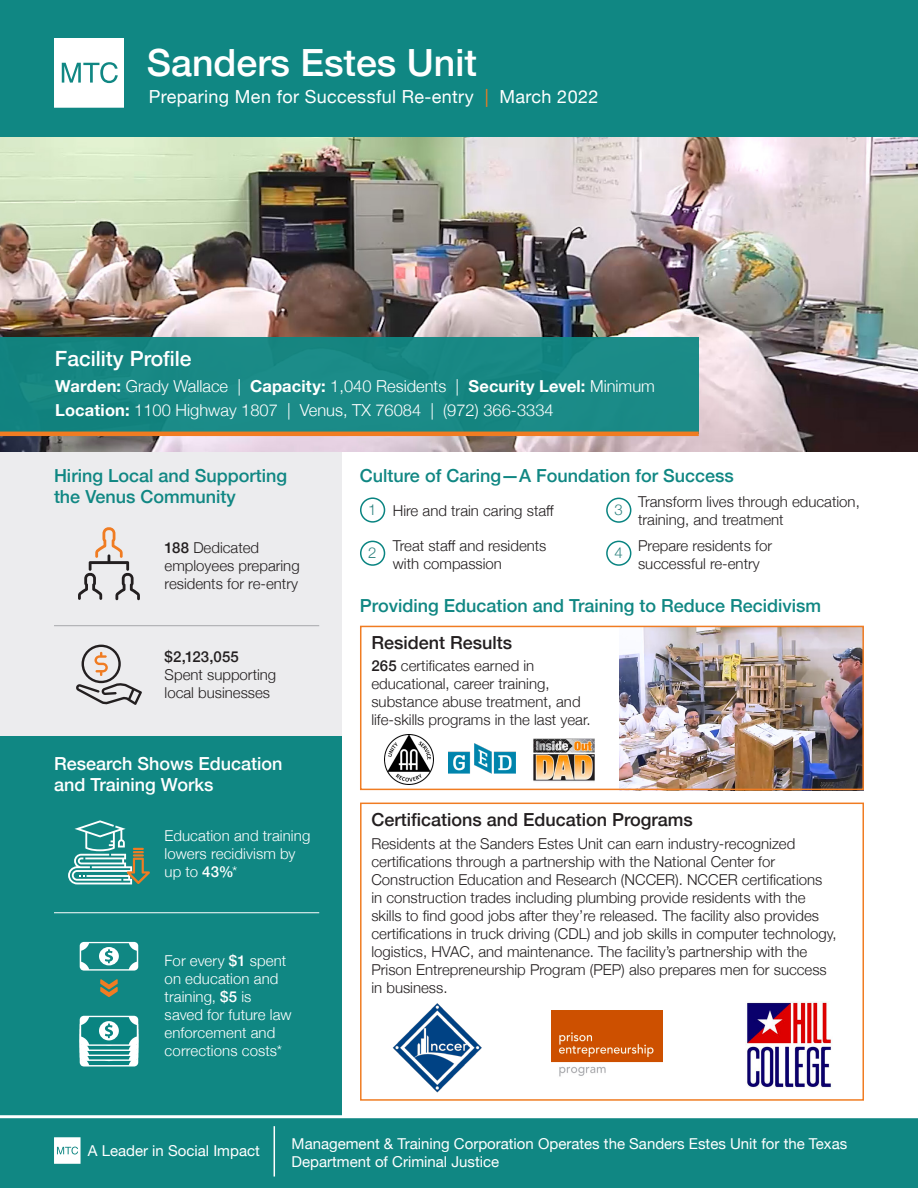
<style>
.page{position:relative;width:918px;height:1188px;background:#fff}
.page>*{position:absolute;margin:0;border:0;box-sizing:border-box;transform-origin:0 0}
.Facility{font:500 37.5px "Helvetica Neue";color:#fff}
.Profile_Headline{font:500 21px "Helvetica Neue";color:#fff}
.Body_Headline{font:500 18px/21px "Helvetica Neue";color:#108783}
.Body_Headline_Black{font:500 18px "Helvetica Neue";color:#231f20}
.Facility_Subhead{font:18px "Helvetica Neue";letter-spacing:.02em;color:#fff}
.Body_Headline_White{font:500 18px/21px "Helvetica Neue";color:#fff}
.Profile_Body{font:300 16.5px/24px "Helvetica Neue";color:#fff}
.Body{font:300 15px/18px "Helvetica Neue";color:#231f20}
.Body_White{font:300 15px/18px "Helvetica Neue";letter-spacing:.005em;color:#fff}
.t1{font:15px/18px "Helvetica Neue";color:#fff}
.Number_in_Circle{font:300 15px "Helvetica Neue";color:#2f8380}
.s1{color:#f07c22}
.s2{font-weight:700}
.s3{font-weight:500}
</style>
<div class="page">
<img style="left:620px;top:629px;width:241px;height:158px">
<div style="left:0;top:451px;width:341px;height:286px;background:#ececee"></div>
<div style="left:0;top:737px;width:341px;height:380px;background:#108783"></div>
<img style="left:0;top:136px;width:918px;height:315px">
<div style="left:0;top:0;width:918px;height:136px;background:#108783"></div>
<div style="left:0;top:1115px;width:918px;height:73px;background:#108783"></div>
<div style="left:0;top:338px;width:699px;height:96px;background:#1a8a86"></div>
<hr style="left:0;top:432px;width:699px;height:4px;background:#f07c22">
<div style="left:360px;top:626px;width:504px;height:164px;border:2px solid #f07c22"></div>
<div style="left:360px;top:803px;width:504px;height:298px;border:2px solid #f07c22"></div>
<img style="left:393px;top:1003px;width:89px;height:89px">
<img style="left:384px;top:735px;width:50px;height:49px">
<img style="left:449px;top:743px;width:66px;height:31px">
<img style="left:533px;top:738px;width:62px;height:44px">
<img style="left:552px;top:1011px;width:111px;height:66px">
<img style="left:746px;top:1001px;width:86px;height:87px">
<svg style="left:78px;top:527px;width:62px;height:73px"></svg>
<svg style="left:76px;top:645px;width:66px;height:60px"></svg>
<hr style="left:54px;top:625px;width:265px;height:1px;background:#a6a8ab">
<hr style="left:54px;top:912px;width:265px;height:1px;background:#fff">
<svg style="left:68px;top:820px;width:82px;height:64px"></svg>
<svg style="left:80px;top:942px;width:58px;height:29px"></svg>
<svg style="left:100px;top:979px;width:18px;height:18px"></svg>
<svg style="left:80px;top:1016px;width:58px;height:51px"></svg>
<div style="left:360px;top:497px;width:25px;height:26px;border:2px solid #098481;border-radius:50%"></div>
<div style="left:360px;top:541px;width:25px;height:25px;border:2px solid #098481;border-radius:50%"></div>
<div style="left:606px;top:541px;width:25px;height:25px;border:2px solid #098481;border-radius:50%"></div>
<div style="left:606px;top:498px;width:25px;height:25px;border:2px solid #098481;border-radius:50%"></div>
<svg style="left:54px;top:38px;width:69px;height:70px;background:#eaf4f4"></svg>
<hr style="left:274px;top:1126px;width:1px;height:51px;background:#fff">
<svg style="left:54px;top:1137px;width:27px;height:27px"></svg>
<p class="Facility" style="left:147px;top:33px;width:331px">Sanders Estes Unit</p>
<p class="Facility_Subhead" style="left:149px;top:84px;width:451px">Preparing Men for Successful Re-entry <span class="s1">|</span> March 2022</p>
<p class="Profile_Headline" style="left:55px;top:341px;width:138px">Facility Profile</p>
<p class="Profile_Body" style="left:55px;top:373px;width:601px"><span class="s2">Warden:</span> Grady Wallace | <span class="s2">Capacity:</span> 1,040 Residents | <span class="s2">Security Level:</span> Minimum<br><span class="s2">Location:</span> 1100 Highway 1807 | Venus, TX 76084 | (972) 366-3334</p>
<p class="Body_Headline" style="left:54px;top:463px;width:235px">Hiring Local and Supporting the Venus Community</p>
<p class="Body" style="left:165px;top:537px;width:137px"><span class="s3">188</span> Dedicated employees preparing residents for re-entry</p>
<p class="Body" style="left:165px;top:646px;width:113px"><span class="s3">$2,123,055<br></span>Spent supporting local businesses</p>
<p class="Body_Headline_White" style="left:54px;top:752px;width:230px">Research Shows Education and Training Works</p>
<p class="Body_White" style="left:165px;top:825px;width:147px">Education and training lowers recidivism by up to <span class="s3">43%</span>*</p>
<p class="Body_White" style="left:165px;top:950px;width:128px">For every <span class="s3">$1</span> spent on education and training, <span class="s3">$5</span> is saved for future law enforcement and corrections costs*</p>
<p class="Body_Headline" style="left:360px;top:463px;width:375px">Culture of Caring—A Foundation for Success</p>
<p class="Body" style="left:393px;top:500px;width:163px">Hire and train caring staff</p>
<p class="Body" style="left:638px;top:491px;width:223px">Transform lives through education, training, and treatment</p>
<p class="Body" style="left:393px;top:535px;width:155px">Treat staff and residents with compassion</p>
<p class="Body" style="left:638px;top:535px;width:135px">Prepare residents for successful re-entry</p>
<p class="Number_in_Circle" style="left:368px;top:498px;width:10px">1</p>
<p class="Number_in_Circle" style="left:368px;top:541px;width:10px">2</p>
<p class="Number_in_Circle" style="left:614px;top:541px;width:10px">4</p>
<p class="Number_in_Circle" style="left:614px;top:498px;width:10px">3</p>
<p class="Body_Headline" style="left:360px;top:593px;width:463px">Providing Education and Training to Reduce Recidivism</p>
<p class="Body_Headline_Black" style="left:371px;top:628px;width:142px">Resident Results</p>
<p class="Body" style="left:371px;top:655px;width:221px"><span class="s3">265</span> certificates earned in educational, career training, substance abuse treatment, and life-skills programs in the last year.</p>
<p class="Body_Headline_Black" style="left:371px;top:805px;width:323px">Certifications and Education Programs</p>
<p class="Body" style="left:371px;top:834px;width:467px">Residents at the Sanders Estes Unit can earn industry-recognized certifications through a partnership with the National Center for Construction Education and Research (NCCER). NCCER certifications in construction trades including plumbing provide residents with the skills to find good jobs after they’re released. The facility also provides certifications in truck driving (CDL) and job skills in computer technology, logistics, HVAC, and maintenance. The facility’s partnership with the Prison Entrepreneurship Program (PEP) also prepares men for success in business.</p>
<p class="t1" style="left:88px;top:1142px;width:173px">A Leader in Social Impact</p>
<p class="t1" style="left:292px;top:1135px;width:557px">Management &amp; Training Corporation Operates the Sanders Estes Unit for the Texas<br>Department of Criminal Justice</p>
</div>
